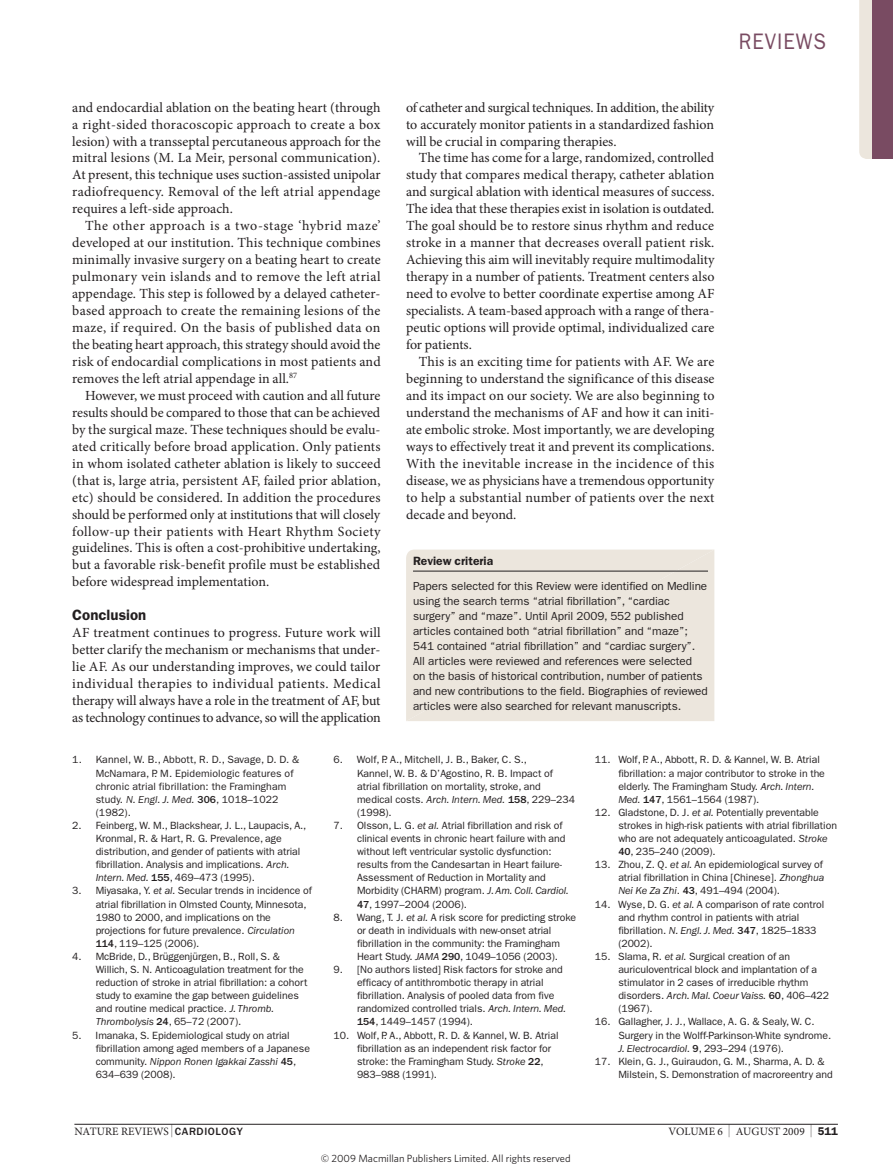
<style>
.page{position:relative;width:893px;height:1174px;background:#fff}
.page>*{position:absolute;margin:0;border:0;box-sizing:border-box;transform-origin:0 0}
.t1{font:22.5px "ITC Franklin Gothic Std";letter-spacing:.05em;color:#794b62;scale:.9 1}
.t2{font:600 15px "ITC Franklin Gothic Std";color:#231f20}
.t3{font:13.95px/17px "Minion Pro";color:#231f20;text-align:justify}
.t4{font:600 12px "ITC Franklin Gothic Std";color:#231f20}
.t5{font:11.7px/15px "ITC Franklin Gothic Std";letter-spacing:-.005em;color:#231f20}
.t6{font:11.25px "Minion Pro";letter-spacing:.01em;color:#231f20}
.t7{font:10.5px/13px "ITC Franklin Gothic Std";letter-spacing:-.005em;color:#231f20}
.t8{font:10.5px "Whitney";color:#231f20}
.s1{font-style:italic}
.s2{font-weight:500}
.s3{font-size:12.9px}
.s4{font-family:"ITC Franklin Gothic Std";font-weight:500;font-size:10.95px}
.s5{font-family:"ITC Franklin Gothic Std";font-weight:600}
</style>
<div class="page">
<hr style="left:74px;top:1124px;width:764px;height:1px;background:#231f20">
<div style="left:406px;top:549px;width:308px;height:172px;background:#ece6dd"></div>
<hr style="left:413px;top:571px;width:295px;height:1px;background:#231f20">
<svg style="left:859px;top:0;width:34px;height:159px;background:#a58691"></svg>
<p class="t3" style="left:72px;top:99px;width:310px">and endocardial ablation on the beating heart (through a right-sided thoracoscopic approach to create a box lesion) with a transseptal percutaneous approach for the mitral lesions (m. la meir, personal communication). at present, this technique uses suction-assisted unipolar radiofrequency. removal of the left atrial appendage requires a left-side approach.</p>
<p class="t3" style="left:72px;top:217px;width:310px;text-indent:13px">the other approach is a two-stage ‘hybrid maze’ developed at our institution. this technique combines minimally invasive surgery on a beating heart to create pulmonary vein islands and to remove the left atrial appendage. this step is followed by a delayed catheter&shy;based approach to create the remaining lesions of the maze, if required. on the basis of published data on the beating heart approach, this strategy should avoid the risk of endocardial complications in most patients and removes the left atrial appendage in all.<sup>87</sup></p>
<p class="t3" style="left:72px;top:387px;width:310px;text-indent:13px">However, we must proceed with caution and all future results should be compared to those that can be achieved by the surgical maze. these techniques should be evalu&shy;ated critically before broad application. only patients in whom isolated catheter ablation is likely to succeed (that is, large atria, persistent aF, failed prior ablation, etc) should be considered. in addition the procedures should be performed only at institutions that will closely follow-up their patients with Heart rhythm society guidelines. this is often a cost-prohibitive undertaking, but a favorable risk-benefit profile must be established before widespread implementation.</p>
<p class="t2" style="left:72px;top:606px;width:76px">Conclusion</p>
<p class="t3" style="left:72px;top:624px;width:310px">aF treatment continues to progress. Future work will better clarify the mechanism or mechanisms that under&shy;lie aF. as our understanding improves, we could tailor individual therapies to individual patients. medical therapy will always have a role in the treatment of aF, but as technology continues to advance, so will the application</p>
<p class="t3" style="left:406px;top:99px;width:310px">of catheter and surgical techniques. in addition, the ability to accurately monitor patients in a standardized fashion will be crucial in comparing therapies.</p>
<p class="t3" style="left:406px;top:150px;width:310px;text-indent:13px">the time has come for a large, randomized, controlled study that compares medical therapy, catheter ablation and surgical ablation with identical measures of success. the idea that these therapies exist in isolation is outdated. the goal should be to restore sinus rhythm and reduce stroke in a manner that decreases overall patient risk. achieving this aim will inevitably require multimodality therapy in a number of patients. treatment centers also need to evolve to better coordinate expertise among aF specialists. a team-based approach with a range of thera&shy;peutic options will provide optimal, individualized care for patients.</p>
<p class="t3" style="left:406px;top:353px;width:310px;text-indent:13px">this is an exciting time for patients with aF. we are beginning to understand the significance of this disease and its impact on our society. we are also beginning to understand the mechanisms of aF and how it can initi&shy;ate embolic stroke. most importantly, we are developing ways to effectively treat it and prevent its complications. with the inevitable increase in the incidence of this disease, we as physicians have a tremendous opportunity to help a substantial number of patients over the next decade and beyond.</p>
<p class="t4" style="left:413px;top:553px;width:82px">Review criteria</p>
<p class="t5" style="left:413px;top:579px;width:296px">Papers selected for this review were identified on Medline using the search terms “atrial fibrillation”, “cardiac surgery” and “maze”. Until April 2009, 552 published articles contained both “atrial fibrillation” and “maze”; 541 contained “atrial fibrillation” and “cardiac surgery”.<br>All articles were reviewed and references were selected<br>on the basis of historical contribution, number of patients and new contributions to the field. Biographies of reviewed articles were also searched for relevant manuscripts.</p>
<h1 class="t1" style="left:739px;top:28px;width:99px">reviews</h1>
<p class="t7" style="left:96px;top:753px;width:205px;text-indent:-23px">1. Kannel, w. B., Abbott, r. D., savage, D. D. &amp; McNamara, P. M. epidemiologic features of chronic atrial fibrillation: the Framingham study. <span class="s1">N. Engl. J. Med.</span> <span class="s2">306</span>, 1018–1022 (1982).</p>
<p class="t7" style="left:96px;top:819px;width:212px;text-indent:-23px">2. Feinberg, w. M., Blackshear, J. L., Laupacis, A., Kronmal, r. &amp; Hart, r. G. Prevalence, age distribution, and gender of patients with atrial fibrillation. Analysis and implications. <span class="s1">Arch.<br>Intern. Med.</span> <span class="s2">155</span>, 469–473 (1995).</p>
<p class="t7" style="left:96px;top:884px;width:218px;text-indent:-23px">3. Miyasaka, Y. <span class="s1">et al.</span> secular trends in incidence of atrial fibrillation in Olmsted County, Minnesota, 1980 to 2000, and implications on the projections for future prevalence. <span class="s1">Circulation </span><span class="s2">114</span>, 119–125 (2006).</p>
<p class="t7" style="left:96px;top:950px;width:213px;text-indent:-23px">4. McBride, D., Brüggenjürgen, B., roll, s. &amp; willich, s. N. Anticoagulation treatment for the reduction of stroke in atrial fibrillation: a cohort study to examine the gap between guidelines and routine medical practice. <span class="s1">J. Thromb.<br>Thrombolysis</span> <span class="s2">24</span>, 65–72 (2007).</p>
<p class="t7" style="left:96px;top:1028px;width:216px;text-indent:-23px">5. imanaka, s. epidemiological study on atrial fibrillation among aged members of a Japanese community. <span class="s1">Nippon Ronen Igakkai Zasshi</span> <span class="s2">45</span>, 634–639 (2008).</p>
<p class="t7" style="left:357px;top:753px;width:220px;text-indent:-23px">6. wolf, P. A., Mitchell, J. B., Baker, C. s.,<br>Kannel, w. B. &amp; D’Agostino, r. B. impact of atrial fibrillation on mortality, stroke, and medical costs. <span class="s1">Arch. Intern. Med.</span> <span class="s2">158</span>, 229–234 (1998).</p>
<p class="t7" style="left:357px;top:819px;width:213px;text-indent:-23px">7. Olsson, L. G. <span class="s1">et al.</span> Atrial fibrillation and risk of clinical events in chronic heart failure with and without left ventricular systolic dysfunction: results from the Candesartan in Heart failure‑ Assessment of reduction in Mortality and Morbidity (CHArM) program. <span class="s1">J. Am. Coll. Cardiol.<br></span><span class="s2">47</span>, 1997–2004 (2006).</p>
<p class="t7" style="left:357px;top:910px;width:221px;text-indent:-23px">8. wang, T. J. <span class="s1">et al.</span> A risk score for predicting stroke or death in individuals with new‑onset atrial fibrillation in the community: the Framingham Heart study. <span class="s1">JAMA</span> <span class="s2">290</span>, 1049–1056 (2003).</p>
<p class="t7" style="left:357px;top:963px;width:211px;text-indent:-23px">9. [No authors listed] risk factors for stroke and efficacy of antithrombotic therapy in atrial fibrillation. Analysis of pooled data from five randomized controlled trials. <span class="s1">Arch. Intern. Med.<br></span><span class="s2">154</span>, 1449–1457 (1994).</p>
<p class="t7" style="left:357px;top:1028px;width:203px;text-indent:-23px">10. wolf, P. A., Abbott, r. D. &amp; Kannel, w. B. Atrial fibrillation as an independent risk factor for stroke: the Framingham study. <span class="s1">Stroke</span> <span class="s2">22</span>, 983–988 (1991).</p>
<p class="t7" style="left:618px;top:753px;width:208px;text-indent:-23px">11. wolf, P. A., Abbott, r. D. &amp; Kannel, w. B. Atrial fibrillation: a major contributor to stroke in the elderly. The Framingham study. <span class="s1">Arch. Intern.<br>Med.</span> <span class="s2">147</span>, 1561–1564 (1987).</p>
<p class="t7" style="left:618px;top:806px;width:220px;text-indent:-23px">12. Gladstone, D. J. <span class="s1">et al.</span> Potentially preventable strokes in high‑risk patients with atrial fibrillation who are not adequately anticoagulated. <span class="s1">Stroke </span><span class="s2">40</span>, 235–240 (2009).</p>
<p class="t7" style="left:618px;top:858px;width:207px;text-indent:-23px">13. Zhou, Z. Q. <span class="s1">et al.</span> An epidemiological survey of atrial fibrillation in China [Chinese]. <span class="s1">Zhonghua<br>Nei Ke Za Zhi</span>. <span class="s2">43</span>, 491–494 (2004).</p>
<p class="t7" style="left:618px;top:897px;width:207px;text-indent:-23px">14. wyse, D. G. <span class="s1">et al.</span> A comparison of rate control and rhythm control in patients with atrial fibrillation. <span class="s1">N. Engl. J. Med.</span> <span class="s2">347</span>, 1825–1833 (2002).</p>
<p class="t7" style="left:618px;top:950px;width:212px;text-indent:-23px">15. slama, r. <span class="s1">et al.</span> surgical creation of an auriculoventrical block and implantation of a stimulator in 2 cases of irreducible rhythm disorders. <span class="s1">Arch. Mal. Coeur Vaiss.</span> <span class="s2">60</span>, 406–422 (1967).</p>
<p class="t7" style="left:618px;top:1015px;width:214px;text-indent:-23px">16. Gallagher, J. J., wallace, A. G. &amp; sealy, w. C. surgery in the wolff‑Parkinson‑white syndrome.<br><span class="s1">J. Electrocardiol.</span> <span class="s2">9</span>, 293–294 (1976).</p>
<p class="t7" style="left:618px;top:1054px;width:216px;text-indent:-23px">17. Klein, G. J., Guiraudon, G. M., sharma, A. D. &amp;<br>Milstein, s. Demonstration of macroreentry and</p>
<p class="t6" style="left:74px;top:1123px;width:170px">nature reviews <span class="s3">|</span> <span class="s4">CARDIOLOGY</span></p>
<p class="t6" style="left:669px;top:1123px;width:171px">volume 6 <span class="s3">|</span> auGust 2009 <span class="s3">|</span> <span class="s5">511</span></p>
<p class="t8" style="left:321px;top:1152px;width:251px">© 2009 Macmillan Publishers Limited. All rights reserved</p>
</div>
